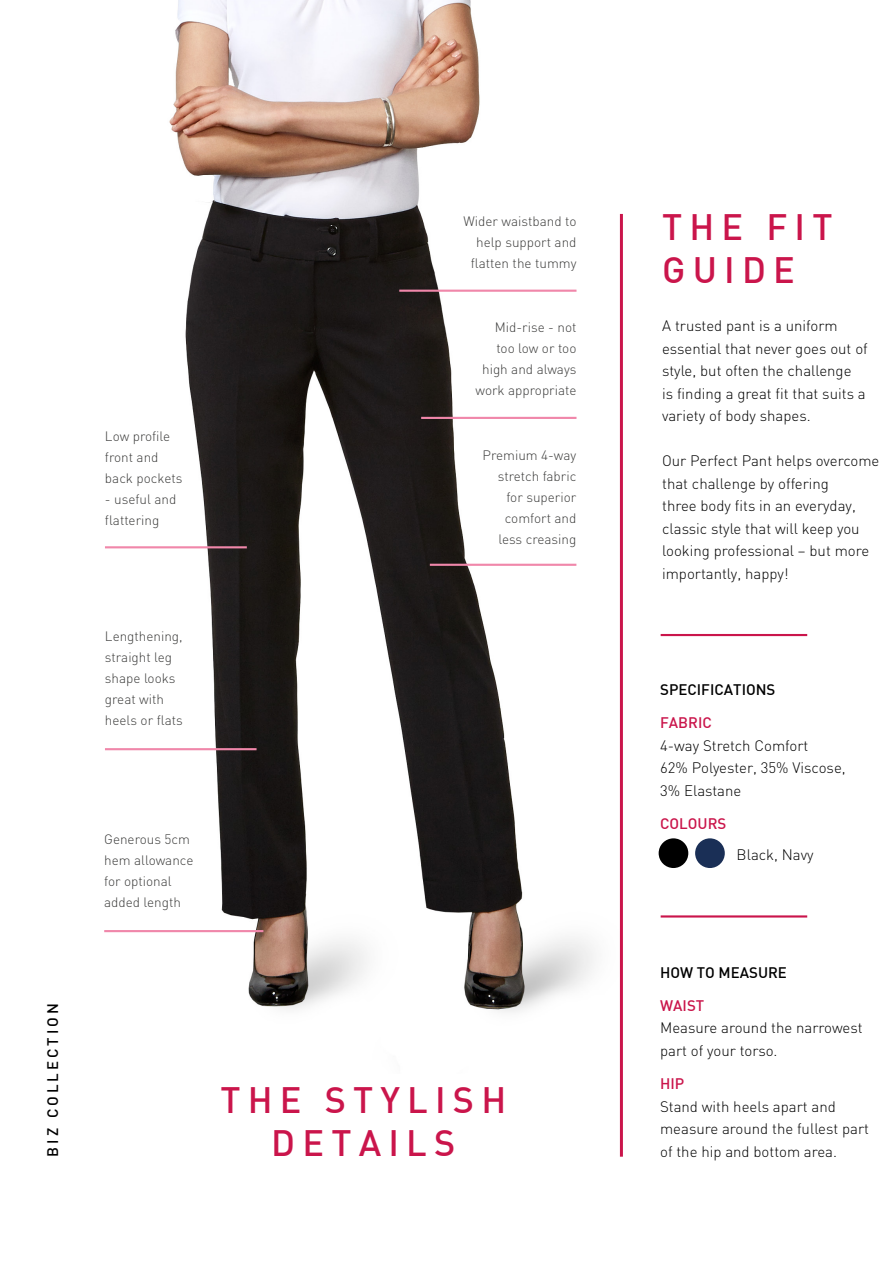
<style>
.page{position:relative;width:893px;height:1263px;background:#fff}
.page>*{position:absolute;margin:0;border:0;box-sizing:border-box;transform-origin:0 0}
.t1{font:500 36px/43.2px "DIN";letter-spacing:.2em;color:#ca154b;text-align:center}
.t2{font:300 15px/22.5px "DIN";color:#000}
.t3{font:500 15px "DIN";color:#000}
.t4{font:500 15px "DIN";color:#ca154b}
.t5{font:500 15px "DIN";letter-spacing:.2em;color:#000}
.t6{font:300 13.5px/21px "DIN";color:#3c3c3b}
</style>
<div class="page">
<img style="left:104px;top:0;width:519px;height:1074px">
<hr style="left:104px;top:930px;width:159px;height:2px;background:#f087aa">
<hr style="left:105px;top:748px;width:152px;height:2px;background:#f087aa">
<hr style="left:430px;top:564px;width:146px;height:2px;background:#f087aa">
<hr style="left:421px;top:417px;width:155px;height:2px;background:#f087aa">
<hr style="left:399px;top:290px;width:177px;height:2px;background:#f087aa">
<hr style="left:105px;top:546px;width:142px;height:2px;background:#f087aa">
<hr style="left:620px;top:214px;width:3px;height:943px;background:#ca154b">
<div style="left:695px;top:838px;width:30px;height:30px;background:#1a2f56;border-radius:50%"></div>
<div style="left:659px;top:838px;width:29px;height:30px;background:#000;border-radius:50%"></div>
<hr style="left:661px;top:634px;width:146px;height:2px;background:#ca154b">
<hr style="left:661px;top:915px;width:146px;height:2px;background:#ca154b">
<p class="t5" style="left:43px;top:1157px;width:155px;rotate:-90deg">BIZ COLLECTION</p>
<p class="t6" style="left:105px;top:426px;width:79px">Low profile front and back pockets</p>
<p class="t6" style="left:105px;top:489px;width:73px">- useful and flattering</p>
<p class="t6" style="left:105px;top:625px;width:79px">Lengthening, straight leg shape looks great with heels or flats</p>
<p class="t6" style="left:104px;top:829px;width:91px">Generous 5cm hem allowance for optional added length</p>
<p class="t6" style="left:464px;top:210px;width:114px;text-align:right">Wider waistband to help support and flatten the tummy</p>
<p class="t6" style="left:475px;top:316px;width:103px;text-align:right">Mid-rise - not too low or too high and always work appropriate</p>
<p class="t6" style="left:483px;top:444px;width:95px;text-align:right">Premium 4-way stretch fabric for superior comfort and less creasing</p>
<h1 class="t1" style="left:220px;top:1077px;width:287px">THE STYLISH<br>DETAILS</h1>
<h1 class="t1" style="left:662px;top:204px;width:172px;text-align:left">THE FIT<br>GUIDE</h1>
<p class="t2" style="left:662px;top:314px;width:207px">A trusted pant is a uniform essential that never goes out of style, but often the challenge<br>is finding a great fit that suits a variety of body shapes.</p>
<p class="t2" style="left:662px;top:449px;width:219px">Our Perfect Pant helps overcome that challenge by offering<br>three body fits in an everyday, classic style that will keep you looking professional – but more importantly, happy!</p>
<p class="t3" style="left:660px;top:680px;width:117px">SPECIFICATIONS</p>
<p class="t4" style="left:660px;top:713px;width:53px">FABRIC</p>
<p class="t2" style="left:660px;top:734px;width:187px">4-way Stretch Comfort<br>62% Polyester, 35% Viscose,<br>3% Elastane</p>
<p class="t4" style="left:660px;top:814px;width:68px">COLOURS</p>
<p class="t2" style="left:737px;top:844px;width:79px">Black, Navy</p>
<p class="t3" style="left:660px;top:962px;width:128px">HOW TO MEASURE</p>
<p class="t4" style="left:660px;top:996px;width:46px">WAIST</p>
<p class="t2" style="left:660px;top:1016px;width:204px">Measure around the narrowest part of your torso.</p>
<p class="t4" style="left:660px;top:1074px;width:26px">HIP</p>
<p class="t2" style="left:660px;top:1095px;width:210px">Stand with heels apart and measure around the fullest part of the hip and bottom area.</p>
</div>
